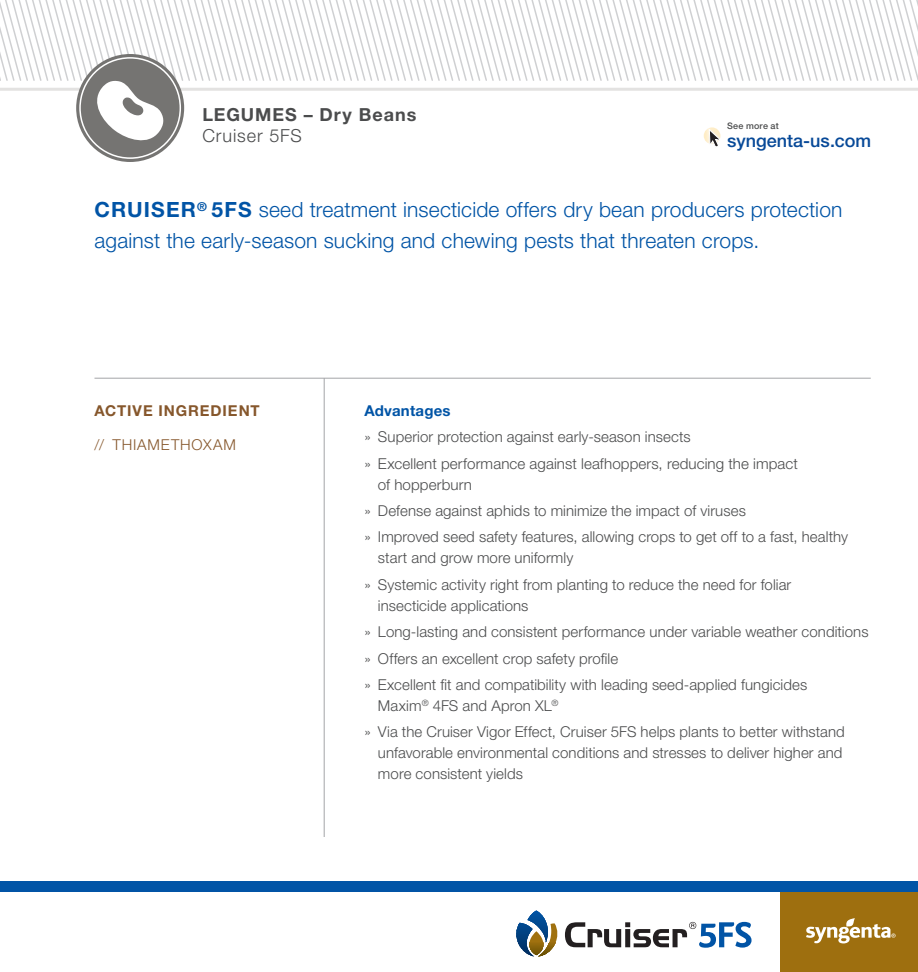
<style>
.page{position:relative;width:918px;height:972px;background:#fff}
.page>*{position:absolute;margin:0;border:0;box-sizing:border-box;transform-origin:0 0}
.t1{font:300 21px/30px "Helvetica Neue LT Std";letter-spacing:.005em;color:#0154a6}
.t2{font:700 18px "Helvetica Neue LT Std";letter-spacing:.055em;color:#4b4c4d}
.t3{font:500 18px "Helvetica Neue LT Std";color:#074998}
.t4{font:300 18px "Helvetica Neue LT Std";letter-spacing:.05em;color:#4b4c4d}
.t5{font:300 15px/26.4px "Helvetica Neue LT Std";letter-spacing:.005em;color:#4b4c4d}
.t6{font:700 15px "Helvetica Neue LT Std";letter-spacing:.06em;color:#86572c}
.t7{font:300 15px "Helvetica Neue LT Std";letter-spacing:.055em;color:#86572c}
.t8{font:700 15px "Helvetica Neue LT Std";letter-spacing:.01em;color:#0154a6}
.t9{font:500 9px "Helvetica Neue LT Std";letter-spacing:.025em;color:#4b4c4d}
.s1{font-weight:700}
</style>
<div class="page">
<hr style="left:94px;top:378px;width:777px;height:1px;background:#a3a4a8">
<hr style="left:324px;top:378px;width:1px;height:459px;background:#a3a4a8">
<svg style="left:76px;top:54px;width:108px;height:108px"></svg>
<svg style="left:0;top:0;width:918px;height:153px"></svg>
<div style="left:779px;top:891px;width:139px;height:81px;background:#9e6f0f"></div>
<div style="left:0;top:881px;width:918px;height:11px;background:#0154a6"></div>
<svg style="left:806px;top:918px;width:90px;height:25px"></svg>
<svg style="left:565px;top:922px;width:187px;height:26px"></svg>
<hr style="left:515px;top:956px;width:33px;height:1px;background:#002b5d">
<hr style="left:515px;top:955px;width:33px;height:1px;background:#002d5f">
<hr style="left:515px;top:954px;width:33px;height:1px;background:#002d5f">
<hr style="left:515px;top:953px;width:33px;height:1px;background:#002f62">
<hr style="left:515px;top:952px;width:33px;height:1px;background:#003063">
<hr style="left:515px;top:951px;width:33px;height:1px;background:#003065">
<hr style="left:515px;top:950px;width:33px;height:1px;background:#003166">
<hr style="left:515px;top:949px;width:33px;height:1px;background:#003267">
<hr style="left:515px;top:948px;width:33px;height:1px;background:#01346a">
<hr style="left:515px;top:947px;width:33px;height:1px;background:#01356b">
<hr style="left:515px;top:946px;width:33px;height:1px;background:#01366c">
<hr style="left:515px;top:945px;width:33px;height:1px;background:#01366d">
<hr style="left:515px;top:944px;width:33px;height:1px;background:#013770">
<hr style="left:515px;top:943px;width:33px;height:1px;background:#013871">
<hr style="left:515px;top:942px;width:33px;height:1px;background:#013973">
<hr style="left:515px;top:941px;width:33px;height:1px;background:#013b75">
<hr style="left:515px;top:940px;width:33px;height:1px;background:#013b76">
<hr style="left:515px;top:939px;width:33px;height:1px;background:#013c78">
<hr style="left:515px;top:938px;width:33px;height:1px;background:#013d79">
<hr style="left:515px;top:937px;width:33px;height:1px;background:#013e7c">
<hr style="left:515px;top:936px;width:33px;height:1px;background:#013f7c">
<hr style="left:515px;top:935px;width:33px;height:1px;background:#01407e">
<hr style="left:515px;top:934px;width:33px;height:1px;background:#014180">
<hr style="left:515px;top:933px;width:33px;height:1px;background:#014182">
<hr style="left:515px;top:932px;width:33px;height:1px;background:#014384">
<hr style="left:515px;top:931px;width:33px;height:1px;background:#014485">
<hr style="left:515px;top:930px;width:33px;height:1px;background:#014487">
<hr style="left:515px;top:929px;width:33px;height:1px;background:#014588">
<hr style="left:515px;top:928px;width:33px;height:1px;background:#01468a">
<hr style="left:515px;top:927px;width:33px;height:1px;background:#01478b">
<hr style="left:515px;top:926px;width:33px;height:1px;background:#01488d">
<hr style="left:515px;top:925px;width:33px;height:1px;background:#01488e">
<hr style="left:515px;top:924px;width:33px;height:1px;background:#014990">
<hr style="left:515px;top:923px;width:33px;height:1px;background:#014a91">
<hr style="left:515px;top:922px;width:33px;height:1px;background:#014b93">
<hr style="left:515px;top:921px;width:33px;height:1px;background:#014c94">
<hr style="left:515px;top:920px;width:33px;height:1px;background:#014d96">
<hr style="left:515px;top:919px;width:33px;height:1px;background:#014e99">
<hr style="left:515px;top:918px;width:33px;height:1px;background:#014e99">
<hr style="left:515px;top:917px;width:33px;height:1px;background:#014f9b">
<hr style="left:515px;top:916px;width:33px;height:1px;background:#01509d">
<hr style="left:515px;top:915px;width:33px;height:1px;background:#01509f">
<hr style="left:515px;top:914px;width:33px;height:1px;background:#0151a0">
<hr style="left:515px;top:913px;width:33px;height:1px;background:#0153a3">
<hr style="left:515px;top:912px;width:33px;height:1px;background:#0153a4">
<hr style="left:515px;top:911px;width:33px;height:1px;background:#0154a5">
<hr style="left:515px;top:910px;width:33px;height:1px;background:#0154a6">
<svg style="left:527px;top:923px;width:31px;height:19px"></svg>
<hr style="left:527px;top:942px;width:31px;height:1px;background:#9d6f0e">
<hr style="left:527px;top:943px;width:31px;height:1px;background:#996c0e">
<hr style="left:527px;top:944px;width:31px;height:1px;background:#946a0d">
<hr style="left:527px;top:945px;width:31px;height:1px;background:#90670c">
<hr style="left:527px;top:946px;width:31px;height:1px;background:#8c660c">
<hr style="left:527px;top:947px;width:31px;height:1px;background:#87620a">
<hr style="left:527px;top:948px;width:31px;height:1px;background:#846109">
<hr style="left:527px;top:949px;width:31px;height:1px;background:#805e08">
<hr style="left:527px;top:950px;width:31px;height:1px;background:#7b5b07">
<hr style="left:527px;top:951px;width:31px;height:1px;background:#775807">
<hr style="left:527px;top:952px;width:31px;height:1px;background:#735606">
<hr style="left:527px;top:953px;width:31px;height:1px;background:#705404">
<hr style="left:527px;top:954px;width:31px;height:1px;background:#6c5203">
<hr style="left:527px;top:955px;width:31px;height:1px;background:#694f02">
<hr style="left:527px;top:956px;width:31px;height:1px;background:#644c01">
<p class="t2" style="left:202px;top:103px;width:216px">LEGUMES – Dry Beans</p>
<p class="t4" style="left:202px;top:124px;width:101px">Cruiser 5FS</p>
<p class="t9" style="left:727px;top:120px;width:53px">See more at</p>
<p class="t3" style="left:727px;top:130px;width:145px">syngenta-us.com</p>
<h1 class="t1" style="left:94px;top:195px;width:749px"><span class="s1">CRUISER</span><sup>®</sup> <span class="s1">5FS</span> seed treatment insecticide offers dry bean producers protection against the early-season sucking and chewing pests that threaten crops.</h1>
<p class="t6" style="left:94px;top:401px;width:167px">ACTIVE INGREDIENT</p>
<p class="t7" style="left:94px;top:436px;width:143px">// THIAMETHOXAM</p>
<p class="t8" style="left:364px;top:401px;width:88px">Advantages</p>
<p class="t5" style="left:364px;top:423px;width:435px">» Superior protection against early-season insects<br>» Excellent performance against leafhoppers, reducing the impact</p>
<p class="t5" style="left:364px;top:471px;width:485px;text-indent:14px">of hopperburn<br>» Defense against aphids to minimize the impact of viruses<br>» Improved seed safety features, allowing crops to get off to a fast, healthy</p>
<p class="t5" style="left:364px;top:544px;width:428px;text-indent:14px">start and grow more uniformly<br>» Systemic activity right from planting to reduce the need for foliar</p>
<p class="t5" style="left:364px;top:592px;width:506px;text-indent:14px">insecticide applications<br>» Long-lasting and consistent performance under variable weather conditions » Offers an excellent crop safety profile<br>» Excellent fit and compatibility with leading seed-applied fungicides</p>
<p class="t5" style="left:364px;top:692px;width:482px;text-indent:14px">Maxim<sup>®</sup> 4FS and Apron XL<sup>®<br></sup>» Via the Cruiser Vigor Effect, Cruiser 5FS helps plants to better withstand</p>
<p class="t5" style="left:378px;top:742px;width:466px;line-height:21px">unfavorable environmental conditions and stresses to deliver higher and more consistent yields</p>
</div>
